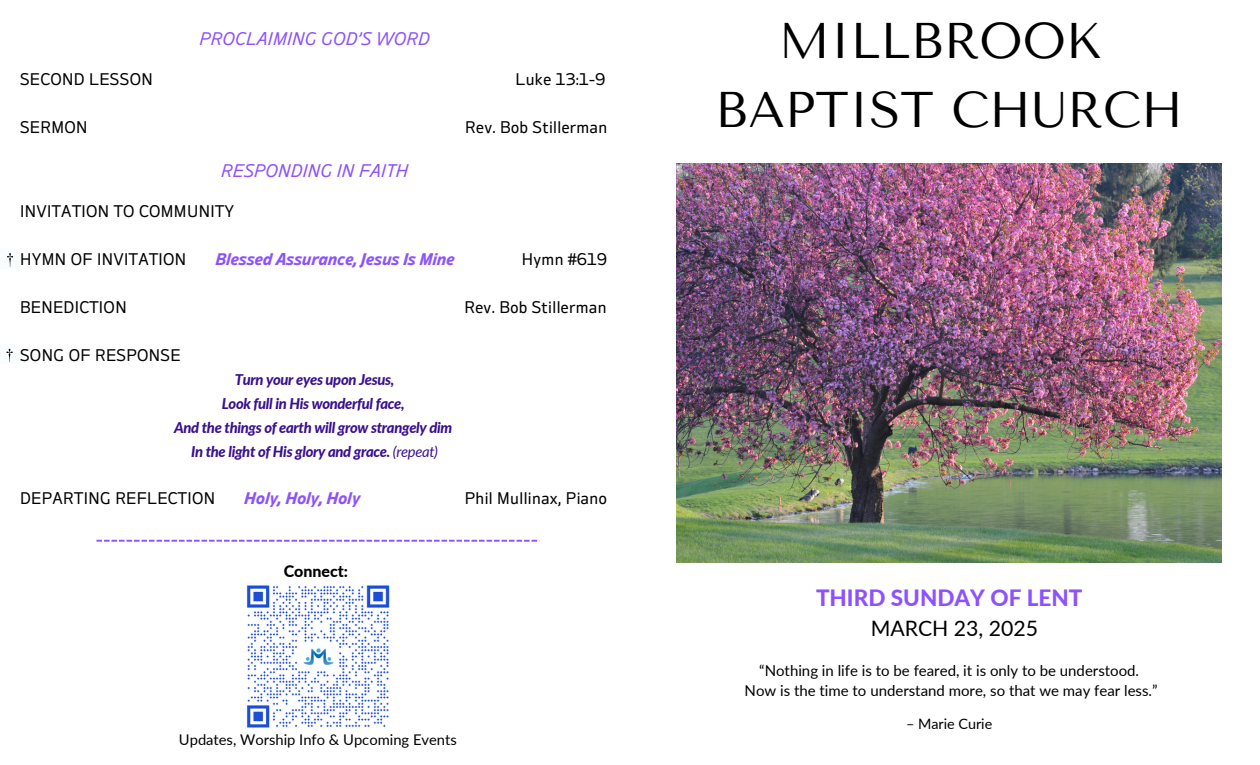
<style>
.page{position:relative;width:1260px;height:765px;background:#fff}
.page>*{position:absolute;margin:0;border:0;box-sizing:border-box;transform-origin:0 0}
.t1{font:50px/69.4px "Tenor Sans";color:#000;text-align:center}
.t2{font:800 22.5px "Lato";color:#8c52ff}
.t3{font:21.25px "Lato";color:#000}
.t4{font:italic 16px "Ambiguity Normate";letter-spacing:-.02em;color:#8c52ff}
.t5{font:800 16px "Lato";color:#000}
.t6{font:15px/20.4px "Lato";color:#000;text-align:center}
.t7{font:14.75px "Ambiguity Normate";letter-spacing:-.02em;color:#000}
.t8{font:italic 800 14.75px/23.9px "Lato";letter-spacing:-.02em;color:#3b108f;text-align:center}
.t9{font:italic 700 14.75px "Ambiguity Normate";letter-spacing:-.02em;color:#8c52ff}
.t10{font:14.75px "Lato";color:#000}
.t11{font:14.38px "Lato";color:#000}
.s1{font-weight:400}
</style>
<div class="page">
<img style="left:7px;top:253px;width:7px;height:15px">
<img style="left:6px;top:348px;width:7px;height:15px">
<img style="left:247px;top:585px;width:143px;height:143px">
<svg style="left:96px;top:540px;width:444px;height:2px"></svg>
<img style="left:676px;top:163px;width:546px;height:400px">
<h3 class="t4" style="left:199px;top:25px;width:233px">PROCLAIMING GOD’S WORD</h3>
<h5 class="t7" style="left:20px;top:67px;width:135px">SECOND LESSON</h5>
<h5 class="t7" style="left:515px;top:67px;width:92px">Luke 13:1-9</h5>
<h5 class="t7" style="left:20px;top:114px;width:70px">SERMON</h5>
<h5 class="t7" style="left:465px;top:114px;width:144px">Rev. Bob Stillerman</h5>
<h3 class="t4" style="left:221px;top:157px;width:189px">RESPONDING IN FAITH</h3>
<h3 class="t7" style="left:20px;top:199px;width:216px">INVITATION TO COMMUNITY</h3>
<h5 class="t7" style="left:20px;top:247px;width:168px">HYMN OF INVITATION</h5>
<h5 class="t9" style="left:215px;top:247px;width:241px">Blessed Assurance, Jesus Is Mine</h5>
<h5 class="t7" style="left:522px;top:247px;width:87px">Hymn #619</h5>
<h5 class="t7" style="left:20px;top:295px;width:109px">BENEDICTION</h5>
<h5 class="t7" style="left:464px;top:295px;width:144px">Rev. Bob Stillerman</h5>
<h5 class="t7" style="left:20px;top:343px;width:163px">SONG OF RESPONSE</h5>
<h5 class="t8" style="left:174px;top:367px;width:280px">Turn your eyes upon Jesus,<br>Look full in His wonderful face,<br>And the things of earth will grow strangely dim In the light of His glory and grace. <span class="s1">(repeat)</span></h5>
<h5 class="t7" style="left:20px;top:486px;width:197px">DEPARTING REFLECTION</h5>
<h5 class="t9" style="left:244px;top:486px;width:118px">Holy, Holy, Holy</h5>
<h5 class="t7" style="left:464px;top:486px;width:144px">Phil Mullinax, Piano</h5>
<p class="t5" style="left:284px;top:562px;width:66px">Connect:</p>
<p class="t10" style="left:179px;top:731px;width:279px">Updates, Worship Info &amp; Upcoming Events</p>
<p class="t1" style="left:715px;top:6px;width:469px">MILLBROOK<br>BAPTIST CHURCH</p>
<h4 class="t2" style="left:816px;top:584px;width:268px">THIRD SUNDAY OF LENT</h4>
<h4 class="t3" style="left:871px;top:615px;width:169px">MARCH 23, 2025</h4>
<h5 class="t6" style="left:745px;top:660px;width:415px">“Nothing in life is to be feared, it is only to be understood.<br>Now is the time to understand more, so that we may fear less.”</h5>
<h1 class="t11" style="left:906px;top:715px;width:88px">– Marie Curie</h1>
</div>
